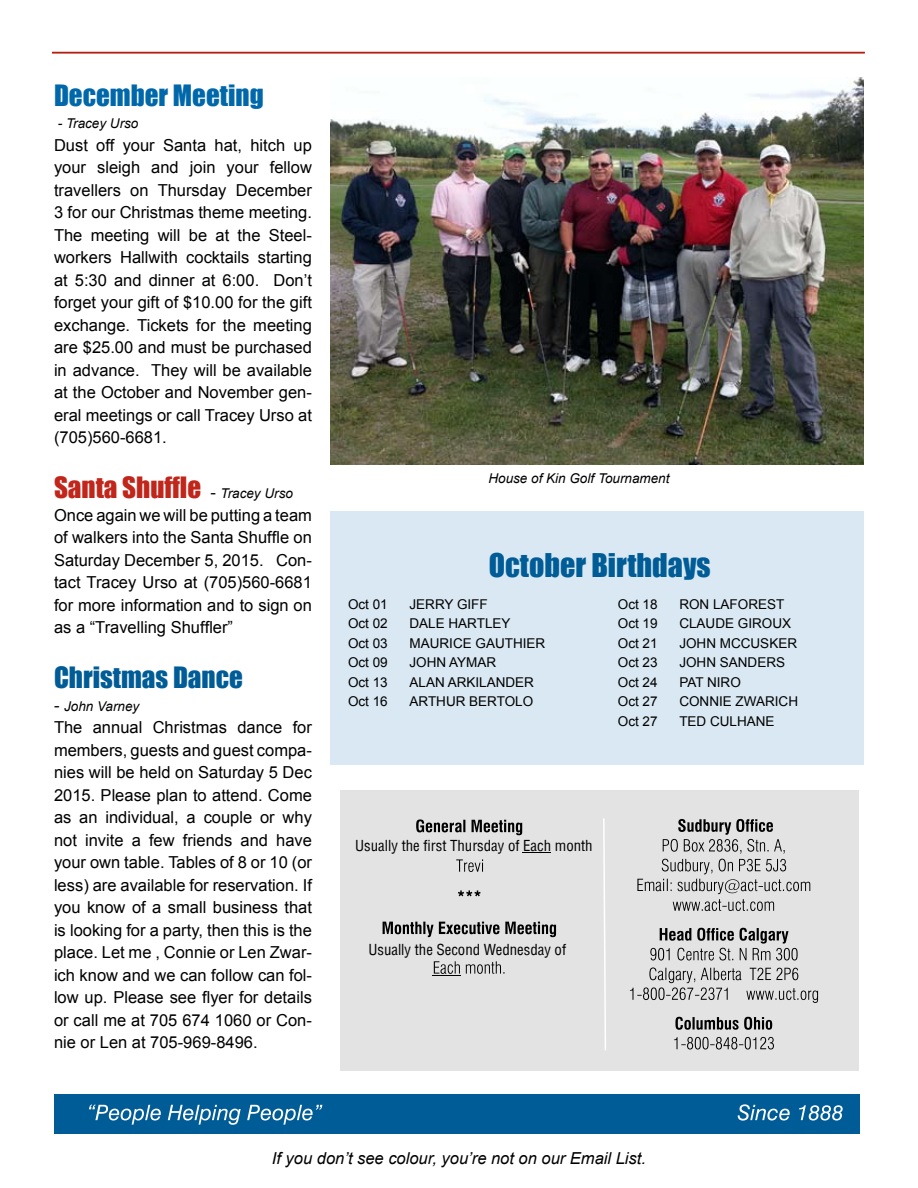
<style>
.page{position:relative;width:918px;height:1188px;background:#fff}
.page>*{position:absolute;margin:0;border:0;box-sizing:border-box;transform-origin:0 0}
.t1{font:30px "Impact";color:#005c96}
.t2{font:27px "Impact";color:#c1261b}
.t3{font:27px "Impact";color:#0068aa}
.t4{font:27px "Impact";color:#005c96}
.t5{font:16.5px/22.5px "Arial";color:#000;text-align:justify}
.t6{font:italic 16.5px "Arial";color:#000}
.t7{font:14.85px "Switzerland Condensed";color:#000}
.t8{font:13.5px "Arial";color:#000}
.t9{font:italic 13.5px "Arial";color:#000}
.s1{font-family:"Arial";font-size:16.5px;color:#000}
.s2{font-family:"Arial";font-style:italic;font-size:13.5px;color:#000}
.s3{font-style:normal;font-size:16.5px}
</style>
<div class="page">
<div style="left:54px;top:1094px;width:806px;height:40px;background:#005c96"></div>
<svg style="left:89px;top:1104px;width:754px;height:21px"></svg>
<hr style="left:52px;top:52px;width:813px;height:1px;background:#b51f11">
<div style="left:341px;top:790px;width:518px;height:281px;background:#e3e3e4"></div>
<svg style="left:637px;top:819px;width:173px;height:92px"></svg>
<svg style="left:650px;top:928px;width:148px;height:33px"></svg>
<svg style="left:630px;top:967px;width:188px;height:36px"></svg>
<svg style="left:675px;top:1017px;width:97px;height:13px"></svg>
<svg style="left:674px;top:1037px;width:100px;height:13px"></svg>
<svg style="left:603px;top:818px;width:3px;height:232px"></svg>
<svg style="left:416px;top:819px;width:106px;height:16px"></svg>
<svg style="left:456px;top:859px;width:27px;height:13px"></svg>
<svg style="left:458px;top:890px;width:23px;height:6px"></svg>
<svg style="left:383px;top:922px;width:173px;height:15px"></svg>
<svg style="left:522px;top:852px;width:28px;height:1px"></svg>
<svg style="left:433px;top:961px;width:72px;height:15px"></svg>
<img style="left:330px;top:78px;width:534px;height:387px">
<div style="left:330px;top:511px;width:534px;height:254px;background:#d9e8f2"></div>
<h2 class="t3" style="left:54px;top:74px;width:211px">December Meeting</h2>
<p class="t9" style="left:58px;top:115px;width:82px">- Tracey Urso</p>
<p class="t5" style="left:54px;top:134px;width:260px">Dust off your Santa hat, hitch up your sleigh and join your fellow travellers on Thursday December 3 for our Christmas theme meeting.<br>The meeting will be at the Steel&shy;workers Hallwith cocktails starting at 5:30 and dinner at 6:00. Don’t forget your gift of $10.00 for the gift exchange. Tickets for the meeting are $25.00 and must be purchased in advance. They will be available at the October and November gen&shy;eral meetings or call Tracey Urso at (705)560-6681.</p>
<h2 class="t2" style="left:54px;top:467px;width:240px">Santa Shuffle <span class="s1">-</span> <span class="s2">Tracey Urso</span></h2>
<p class="t5" style="left:54px;top:504px;width:259px">Once again we will be putting a team of walkers into the Santa Shuffle on Saturday December 5, 2015. Con&shy;tact Tracey Urso at (705)560-6681 for more information and to sign on as a “Travelling Shuffler”</p>
<h2 class="t4" style="left:54px;top:656px;width:190px">Christmas Dance</h2>
<p class="t9" style="left:54px;top:697px;width:87px"><span class="s3">-</span> John Varney</p>
<p class="t5" style="left:54px;top:716px;width:260px">The annual Christmas dance for members, guests and guest compa&shy;nies will be held on Saturday 5 Dec 2015. Please plan to attend. Come as an individual, a couple or why not invite a few friends and have your own table. Tables of 8 or 10 (or less) are available for reservation. If you know of a small business that is looking for a party, then this is the place. Let me , Connie or Len Zwar&shy;ich know and we can follow can fol&shy;low up. Please see flyer for details or call me at 705 674 1060 or Con&shy;nie or Len at 705-969-8496.</p>
<p class="t9" style="left:488px;top:470px;width:183px">House of Kin Golf Tournament</p>
<h1 class="t1" style="left:489px;top:542px;width:223px">October Birthdays</h1>
<p class="t8" style="left:348px;top:595px;width:41px">Oct 01</p>
<p class="t8" style="left:410px;top:595px;width:80px">JERRY GIFF</p>
<p class="t8" style="left:348px;top:615px;width:41px">Oct 02</p>
<p class="t8" style="left:410px;top:615px;width:103px">DALE HARTLEY</p>
<p class="t8" style="left:348px;top:634px;width:41px">Oct 03</p>
<p class="t8" style="left:410px;top:634px;width:137px">MAURICE GAUTHIER</p>
<p class="t8" style="left:348px;top:654px;width:41px">Oct 09</p>
<p class="t8" style="left:410px;top:654px;width:88px">JOHN AYMAR</p>
<p class="t8" style="left:348px;top:673px;width:41px">Oct 13</p>
<p class="t8" style="left:410px;top:673px;width:126px">ALAN ARKILANDER</p>
<p class="t8" style="left:348px;top:693px;width:41px">Oct 16</p>
<p class="t8" style="left:410px;top:693px;width:125px">ARTHUR BERTOLO</p>
<p class="t8" style="left:618px;top:595px;width:41px">Oct 18</p>
<p class="t8" style="left:679px;top:595px;width:107px">RON LAFOREST</p>
<p class="t8" style="left:618px;top:615px;width:41px">Oct 19</p>
<p class="t8" style="left:679px;top:615px;width:113px">CLAUDE GIROUX</p>
<p class="t8" style="left:618px;top:634px;width:41px">Oct 21</p>
<p class="t8" style="left:679px;top:634px;width:119px">JOHN MCCUSKER</p>
<p class="t8" style="left:618px;top:654px;width:41px">Oct 23</p>
<p class="t8" style="left:679px;top:654px;width:107px">JOHN SANDERS</p>
<p class="t8" style="left:618px;top:673px;width:41px">Oct 24</p>
<p class="t8" style="left:679px;top:673px;width:63px">PAT NIRO</p>
<p class="t8" style="left:618px;top:693px;width:41px">Oct 27</p>
<p class="t8" style="left:679px;top:693px;width:120px">CONNIE ZWARICH</p>
<p class="t8" style="left:618px;top:712px;width:41px">Oct 27</p>
<p class="t8" style="left:679px;top:712px;width:97px">TED CULHANE</p>
<p class="t7" style="left:355px;top:836px;width:239px">Usually the first Thursday of Each month</p>
<p class="t7" style="left:368px;top:941px;width:199px">Usually the Second Wednesday of</p>
<p class="t6" style="left:272px;top:1147px;width:376px">If you don’t see colour, you’re not on our Email List.</p>
</div>
